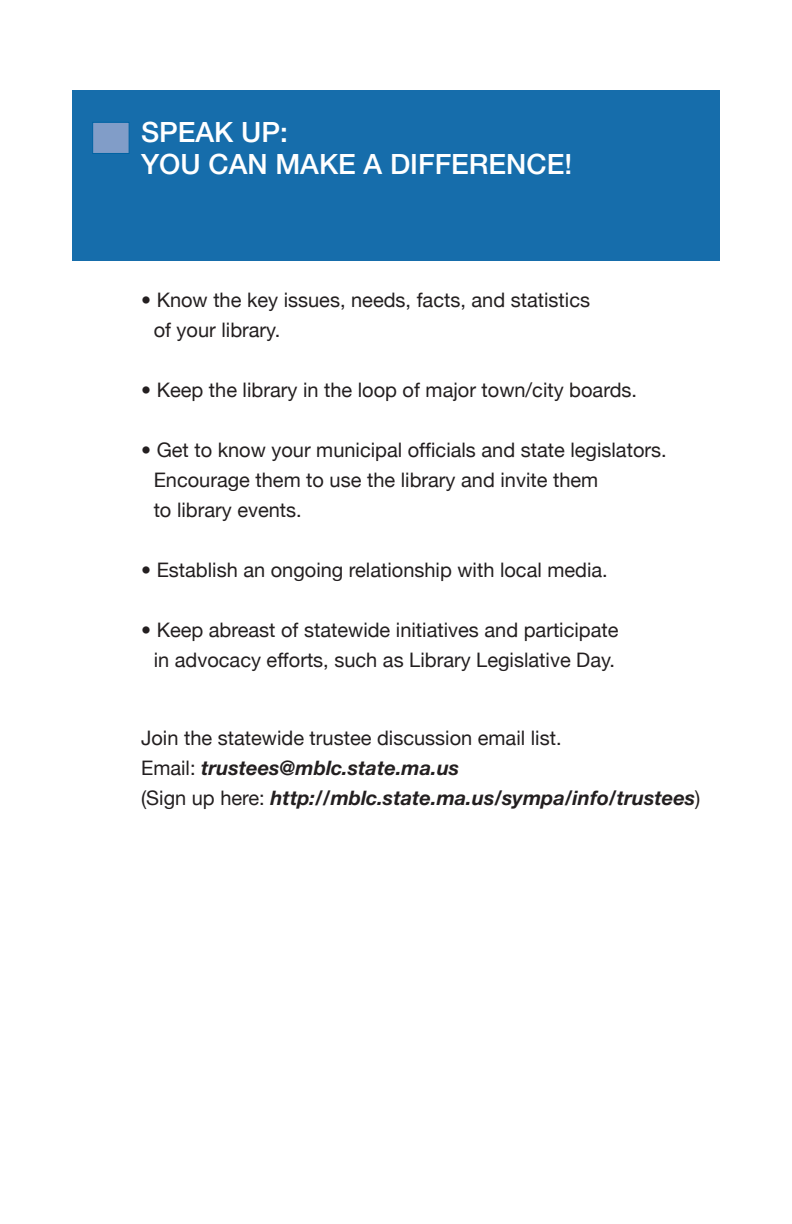
<style>
.page{position:relative;width:792px;height:1224px;background:#fff}
.page>*{position:absolute;margin:0;border:0;box-sizing:border-box;transform-origin:0 0}
.t1{font:500 28px/32px "Helvetica Neue LT Std";color:#fff}
.t2{font:20px/30px "Helvetica Neue";color:#231f20}
.t3{font:italic 700 20px/30px "Helvetica Neue";color:#231f20}
.s1{font-weight:400;font-style:normal}
</style>
<div class="page">
<div style="left:72px;top:91px;width:648px;height:170px;background:#166dab"></div>
<div style="left:92px;top:122px;width:38px;height:32px;background:#819dc8;border:1px solid #0163a3"></div>
<h1 class="t1" style="left:141px;top:116px;width:433px">SPEAK UP:<br>YOU CAN MAKE A DIFFERENCE!</h1>
<p class="t2" style="left:154px;top:284px;width:438px;text-indent:-13px">• Know the key issues, needs, facts, and statistics of your library.</p>
<p class="t2" style="left:141px;top:374px;width:497px">• Keep the library in the loop of major town/city boards.</p>
<p class="t2" style="left:154px;top:434px;width:515px;text-indent:-13px">• Get to know your municipal officials and state legislators.<br>Encourage them to use the library and invite them<br>to library events.</p>
<p class="t2" style="left:141px;top:554px;width:468px">• Establish an ongoing relationship with local media.</p>
<p class="t2" style="left:141px;top:614px;width:479px;text-align:center">• Keep abreast of statewide initiatives and participate in advocacy efforts, such as Library Legislative Day.</p>
<p class="t3" style="left:141px;top:722px;width:561px"><span class="s1">Join the statewide trustee discussion email list.<br>Email:</span> trustees@mblc.state.ma.us<br><span class="s1">(Sign up here:</span> http://mblc.state.ma.us/sympa/info/trustees<span class="s1">)</span></p>
</div>
